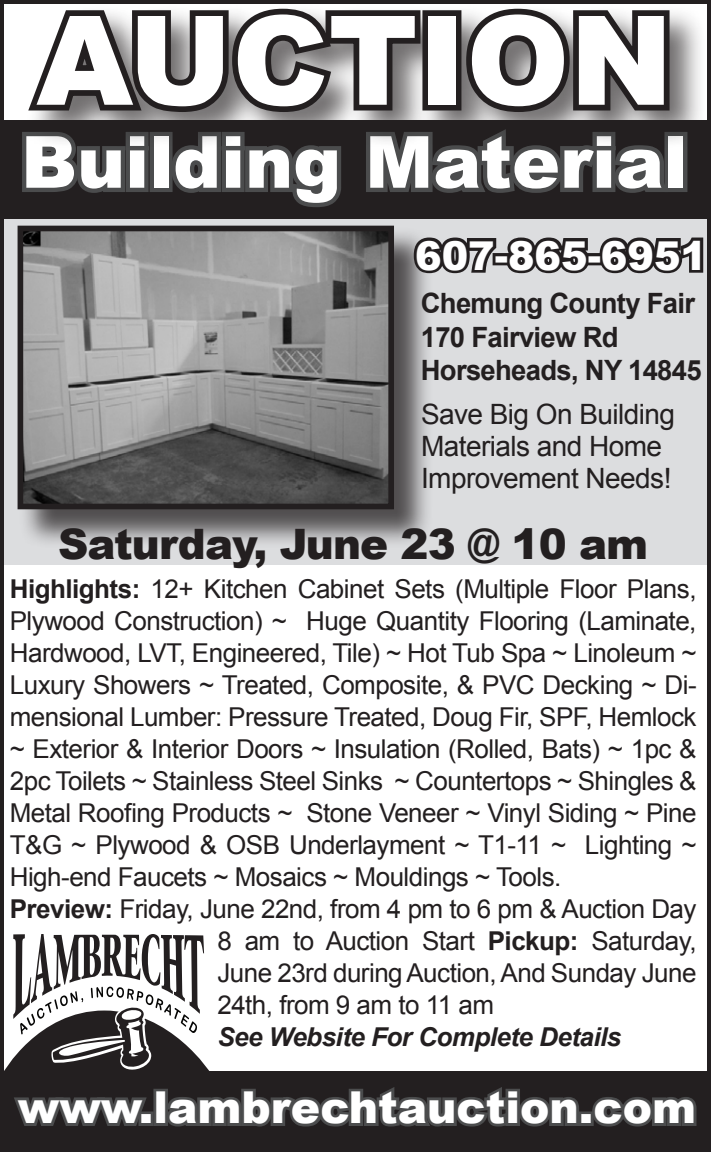
<style>
.page{position:relative;width:711px;height:1152px;background:#fff}
.page>*{position:absolute;margin:0;border:0;box-sizing:border-box;transform-origin:0 0}
.t1{font:900 124px "Arial";color:#fff}
.t2{font:900 72px "Arial";color:#fff}
.t3{font:900 44px "Arial";color:#fff}
.t4{font:900 42px "Arial";letter-spacing:-.02em;color:#231f20}
.t5{font:900 39.6px "Arial";color:#fff}
.t6{font:28px "Arial";letter-spacing:-.02em;color:#231f20}
.t7{font:700 28px "Arial";letter-spacing:-.025em;color:#231f20}
.t8{font:26px/32px "Arial";letter-spacing:-.02em;color:#231f20;text-align:justify}
.t9{font:italic 700 26px "Arial";letter-spacing:-.02em;color:#231f20}
.s1{font-weight:700}
</style>
<div class="page">
<div style="left:3px;top:217px;width:708px;height:348px;background:#dcdddf"></div>
<div style="left:2px;top:120px;width:705px;height:99px;background:#231f20"></div>
<div style="left:664px;top:132px;width:23px;height:60px;border:9px solid #4b4c4d"></div>
<div style="left:25px;top:4px;width:682px;height:147px;background:#231f20;opacity:.65"></div>
<svg style="left:18px;top:0;width:657px;height:207px"></svg>
<div style="left:3px;top:1072px;width:708px;height:80px;background:#231f20"></div>
<svg style="left:14px;top:1097px;width:133px;height:29px"></svg>
<div style="left:138px;top:1111px;width:16px;height:15px;border:6px solid #4b4c4d"></div>
<div style="left:153px;top:1089px;width:15px;height:37px;border:6px solid #4b4c4d"></div>
<svg style="left:162px;top:1087px;width:417px;height:40px"></svg>
<div style="left:578px;top:1111px;width:16px;height:15px;border:6px solid #4b4c4d"></div>
<svg style="left:588px;top:1097px;width:109px;height:30px"></svg>
<div style="left:19px;top:227px;width:414px;height:322px;background:#231f20;opacity:.75"></div>
<img style="left:25px;top:233px;width:362px;height:269px">
<div style="left:18px;top:226px;width:376px;height:283px;border:6px solid #231f20"></div>
<svg style="left:409px;top:232px;width:295px;height:46px"></svg>
<svg style="left:3px;top:934px;width:208px;height:138px"></svg>
<p class="t1" style="left:36px;top:-30px;width:638px">AUCTION</p>
<p class="t2" style="left:21px;top:110px;width:668px">Building Material</p>
<p class="t5" style="left:415px;top:227px;width:293px">607-865-6951</p>
<p class="t7" style="left:421px;top:285px;width:276px">Chemung County Fair</p>
<p class="t7" style="left:421px;top:318px;width:199px">170 Fairview Rd</p>
<p class="t7" style="left:421px;top:352px;width:282px">Horseheads, NY 14845</p>
<p class="t6" style="left:421px;top:396px;width:255px">Save Big On Building</p>
<p class="t6" style="left:421px;top:428px;width:242px">Materials and Home</p>
<p class="t6" style="left:421px;top:460px;width:252px">Improvement Needs!</p>
<p class="t4" style="left:58px;top:514px;width:591px">Saturday, June 23 @ 10 am</p>
<p class="t8" style="left:10px;top:573px;width:688px"><span class="s1">Highlights:</span> 12+ Kitchen Cabinet Sets (Multiple Floor Plans, Plywood Construction) ~ Huge Quantity Flooring (Laminate, Hardwood, LVT, Engineered, Tile) ~ Hot Tub Spa ~ Linoleum ~ Luxury Showers ~ Treated, Composite, &amp; PVC Decking ~ Di&shy;mensional Lumber: Pressure Treated, Doug Fir, SPF, Hemlock ~ Exterior &amp; Interior Doors ~ Insulation (Rolled, Bats) ~ 1pc &amp; 2pc Toilets ~ Stainless Steel Sinks ~ Countertops ~ Shingles &amp; Metal Roofing Products ~ Stone Veneer ~ Vinyl Siding ~ Pine T&amp;G ~ Plywood &amp; OSB Underlayment ~ T1-11 ~ Lighting ~ High-end Faucets ~ Mosaics ~ Mouldings ~ Tools.</p>
<p class="t8" style="left:217px;top:893px;width:481px;text-indent:-208px"><span class="s1">Preview:</span> Friday, June 22nd, from 4 pm to 6 pm &amp; Auction Day 8 am to Auction Start <span class="s1">Pickup:</span> Saturday, June 23rd during Auction, And Sunday June 24th, from 9 am to 11 am</p>
<p class="t9" style="left:217px;top:1020px;width:405px">See Website For Complete Details</p>
<p class="t3" style="left:18px;top:1075px;width:680px">www.lambrechtauction.com</p>
</div>
